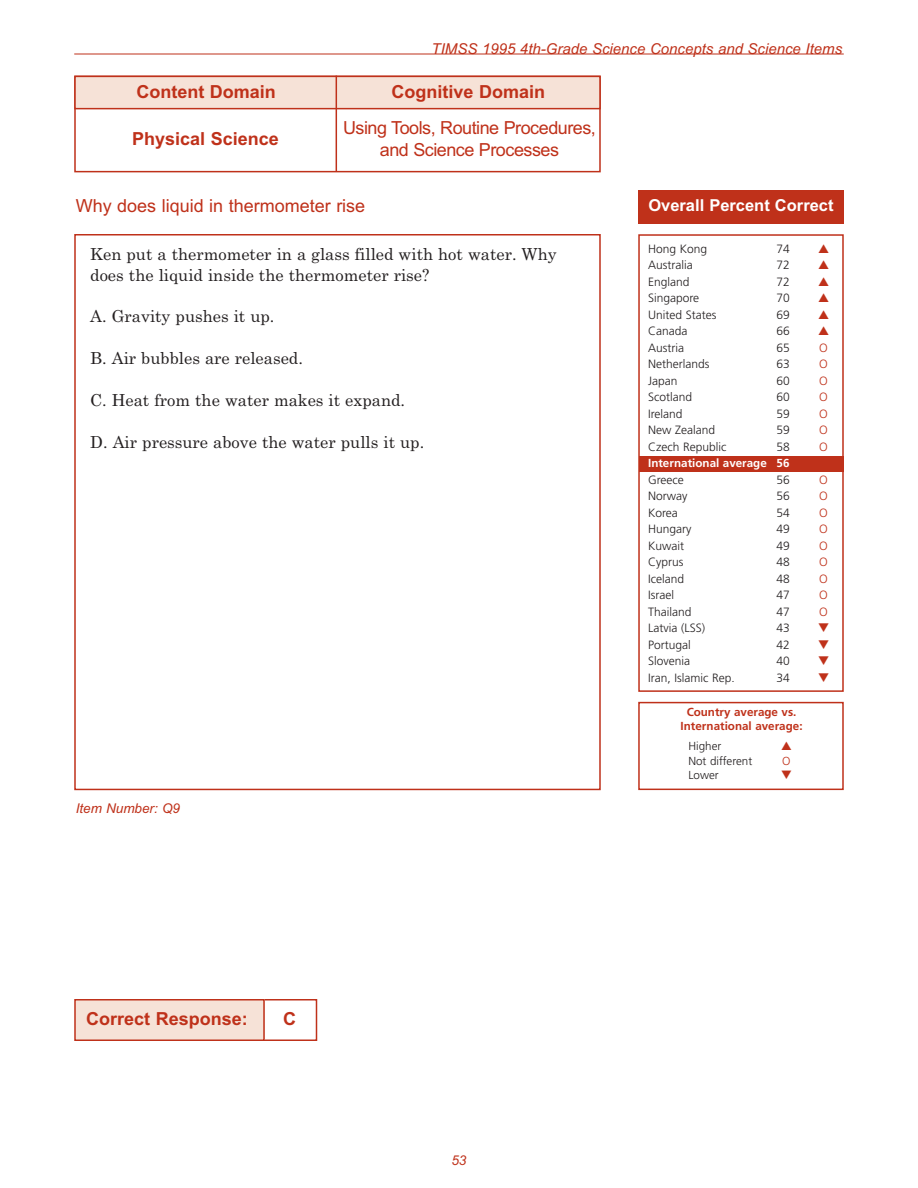
<style>
.page{position:relative;width:918px;height:1188px;background:#fff}
.page>*{position:absolute;margin:0;border:0;box-sizing:border-box;transform-origin:0 0}
.t1{font:700 18px "Arial";color:#bf311a}
.t2{font:18px/21.6px "Arial";letter-spacing:-.03em;color:#bf311a;text-align:center}
.t3{font:18px "Arial";color:#bf311a}
.t4{font:16.5px/20.2px "Century Schoolbook";color:#231f20}
.t5{font:700 16.5px "Arial";color:#fff}
.t6{font:italic 15px "Arial";color:#bf311a}
.t7{font:italic 13.5px "Arial";color:#bf311a}
.t8{font:300 12px "Frutiger";color:#231f20}
.t9{font:300 12px "Frutiger";color:#bf311a}
.t10{font:700 11.7px/14.4px "Frutiger";color:#bf311a;text-align:center}
.t11{font:300 11.7px/14.4px "Frutiger";color:#231f20}
.t12{font:700 11.7px "Frutiger";color:#fff}
.t13{font:300 11.7px "Frutiger";color:#bf311a}
</style>
<div class="page">
<hr style="left:74px;top:54px;width:770px;height:1px;background:#bf311a">
<div style="left:74px;top:76px;width:527px;height:96px;border:2px solid #bf311a"></div>
<div style="left:75px;top:76px;width:525px;height:33px;background:#f6e2d7"></div>
<div style="left:74px;top:76px;width:527px;height:33px;border:2px solid #bf311a"></div>
<hr style="left:336px;top:76px;width:1px;height:96px;background:#bf311a">
<div style="left:263px;top:999px;width:54px;height:42px;border:2px solid #bf311a"></div>
<div style="left:75px;top:1000px;width:189px;height:40px;background:#f6e2d7"></div>
<div style="left:74px;top:999px;width:191px;height:42px;border:2px solid #bf311a"></div>
<svg style="left:74px;top:234px;width:770px;height:557px"></svg>
<div style="left:639px;top:456px;width:205px;height:16px;background:#bf311a"></div>
<div style="left:638px;top:702px;width:206px;height:88px;border:2px solid #bf311a"></div>
<div style="left:638px;top:190px;width:206px;height:34px;background:#bf311a"></div>
<svg style="left:782px;top:742px;width:9px;height:8px"></svg>
<svg style="left:782px;top:771px;width:9px;height:8px"></svg>
<svg style="left:819px;top:244px;width:10px;height:9px"></svg>
<svg style="left:819px;top:261px;width:10px;height:8px"></svg>
<svg style="left:819px;top:277px;width:10px;height:9px"></svg>
<svg style="left:819px;top:294px;width:10px;height:8px"></svg>
<svg style="left:819px;top:310px;width:10px;height:9px"></svg>
<svg style="left:819px;top:327px;width:10px;height:8px"></svg>
<svg style="left:819px;top:624px;width:10px;height:8px"></svg>
<svg style="left:819px;top:640px;width:10px;height:9px"></svg>
<svg style="left:819px;top:657px;width:10px;height:8px"></svg>
<svg style="left:819px;top:673px;width:10px;height:9px"></svg>
<p class="t6" style="left:432px;top:43px;width:412px">TIMSS 1995 4th-Grade Science Concepts and Science Items</p>
<h1 class="t1" style="left:136px;top:85px;width:141px">Content Domain</h1>
<h1 class="t1" style="left:392px;top:85px;width:155px">Cognitive Domain</h1>
<h1 class="t1" style="left:132px;top:132px;width:148px">Physical Science</h1>
<h1 class="t2" style="left:343px;top:119px;width:254px">Using Tools, Routine Procedures, and Science Processes</h1>
<h1 class="t3" style="left:76px;top:199px;width:291px">Why does liquid in thermometer rise</h1>
<h2 class="t4" style="left:90px;top:246px;width:468px">Ken put a thermometer in a glass filled with hot water. Why does the liquid inside the thermometer rise?</h2>
<h2 class="t4" style="left:90px;top:308px;width:186px">A. Gravity pushes it up.</h2>
<h2 class="t4" style="left:90px;top:350px;width:214px">B. Air bubbles are released.</h2>
<h2 class="t4" style="left:90px;top:392px;width:316px">C. Heat from the water makes it expand.</h2>
<h2 class="t4" style="left:90px;top:433px;width:336px">D. Air pressure above the water pulls it up.</h2>
<p class="t7" style="left:76px;top:804px;width:106px">Item Number: Q9</p>
<h2 class="t5" style="left:648px;top:199px;width:187px">Overall Percent Correct</h2>
<p class="t8" style="left:648px;top:244px;width:61px">Hong Kong</p>
<p class="t8" style="left:776px;top:244px;width:15px">74</p>
<p class="t8" style="left:648px;top:260px;width:46px">Australia</p>
<p class="t8" style="left:776px;top:260px;width:15px">72</p>
<p class="t8" style="left:648px;top:277px;width:43px">England</p>
<p class="t8" style="left:776px;top:277px;width:15px">72</p>
<p class="t8" style="left:648px;top:293px;width:53px">Singapore</p>
<p class="t8" style="left:776px;top:293px;width:15px">70</p>
<p class="t8" style="left:648px;top:310px;width:70px">United States</p>
<p class="t8" style="left:776px;top:310px;width:15px">69</p>
<p class="t8" style="left:648px;top:326px;width:41px">Canada</p>
<p class="t8" style="left:776px;top:326px;width:15px">66</p>
<p class="t8" style="left:648px;top:343px;width:37px">Austria</p>
<p class="t8" style="left:776px;top:343px;width:15px">65</p>
<p class="t9" style="left:819px;top:343px;width:10px">O</p>
<p class="t8" style="left:648px;top:359px;width:63px">Netherlands</p>
<p class="t8" style="left:776px;top:359px;width:15px">63</p>
<p class="t9" style="left:819px;top:359px;width:10px">O</p>
<p class="t8" style="left:648px;top:376px;width:31px">Japan</p>
<p class="t8" style="left:776px;top:376px;width:15px">60</p>
<p class="t9" style="left:819px;top:376px;width:10px">O</p>
<p class="t8" style="left:648px;top:392px;width:45px">Scotland</p>
<p class="t8" style="left:776px;top:392px;width:15px">60</p>
<p class="t9" style="left:819px;top:392px;width:10px">O</p>
<p class="t8" style="left:648px;top:409px;width:36px">Ireland</p>
<p class="t8" style="left:776px;top:409px;width:15px">59</p>
<p class="t9" style="left:819px;top:409px;width:10px">O</p>
<p class="t8" style="left:648px;top:425px;width:69px">New Zealand</p>
<p class="t8" style="left:776px;top:425px;width:15px">59</p>
<p class="t9" style="left:819px;top:425px;width:10px">O</p>
<p class="t8" style="left:648px;top:442px;width:80px">Czech Republic</p>
<p class="t8" style="left:776px;top:442px;width:15px">58</p>
<p class="t9" style="left:819px;top:442px;width:10px">O</p>
<p class="t12" style="left:648px;top:459px;width:143px">International average 56</p>
<p class="t8" style="left:648px;top:475px;width:37px">Greece</p>
<p class="t8" style="left:776px;top:475px;width:15px">56</p>
<p class="t9" style="left:819px;top:475px;width:10px">O</p>
<p class="t8" style="left:648px;top:491px;width:41px">Norway</p>
<p class="t8" style="left:776px;top:491px;width:15px">56</p>
<p class="t9" style="left:819px;top:491px;width:10px">O</p>
<p class="t8" style="left:648px;top:508px;width:31px">Korea</p>
<p class="t8" style="left:776px;top:508px;width:15px">54</p>
<p class="t9" style="left:819px;top:508px;width:10px">O</p>
<p class="t8" style="left:648px;top:524px;width:45px">Hungary</p>
<p class="t8" style="left:776px;top:524px;width:15px">49</p>
<p class="t9" style="left:819px;top:524px;width:10px">O</p>
<p class="t8" style="left:648px;top:541px;width:37px">Kuwait</p>
<p class="t8" style="left:776px;top:541px;width:15px">49</p>
<p class="t9" style="left:819px;top:541px;width:10px">O</p>
<p class="t8" style="left:648px;top:557px;width:37px">Cyprus</p>
<p class="t8" style="left:776px;top:557px;width:15px">48</p>
<p class="t9" style="left:819px;top:557px;width:10px">O</p>
<p class="t8" style="left:648px;top:574px;width:37px">Iceland</p>
<p class="t8" style="left:776px;top:574px;width:15px">48</p>
<p class="t9" style="left:819px;top:574px;width:10px">O</p>
<p class="t8" style="left:648px;top:590px;width:27px">Israel</p>
<p class="t8" style="left:776px;top:590px;width:15px">47</p>
<p class="t9" style="left:819px;top:590px;width:10px">O</p>
<p class="t8" style="left:648px;top:607px;width:45px">Thailand</p>
<p class="t8" style="left:776px;top:607px;width:15px">47</p>
<p class="t9" style="left:819px;top:607px;width:10px">O</p>
<p class="t8" style="left:648px;top:623px;width:58px">Latvia (LSS)</p>
<p class="t8" style="left:776px;top:623px;width:15px">43</p>
<p class="t8" style="left:648px;top:640px;width:44px">Portugal</p>
<p class="t8" style="left:776px;top:640px;width:15px">42</p>
<p class="t8" style="left:648px;top:656px;width:43px">Slovenia</p>
<p class="t8" style="left:776px;top:656px;width:15px">40</p>
<p class="t8" style="left:648px;top:673px;width:88px">Iran, Islamic Rep.</p>
<p class="t8" style="left:776px;top:673px;width:15px">34</p>
<p class="t10" style="left:681px;top:706px;width:123px">Country average vs.<br>International average:</p>
<p class="t11" style="left:688px;top:740px;width:65px">Higher<br>Not different</p>
<p class="t13" style="left:782px;top:756px;width:10px">O</p>
<p class="t11" style="left:688px;top:769px;width:32px">Lower</p>
<h1 class="t1" style="left:86px;top:1013px;width:163px">Correct Response:</h1>
<h1 class="t1" style="left:283px;top:1013px;width:14px">C</h1>
<p class="t7" style="left:451px;top:1156px;width:17px">53</p>
</div>
